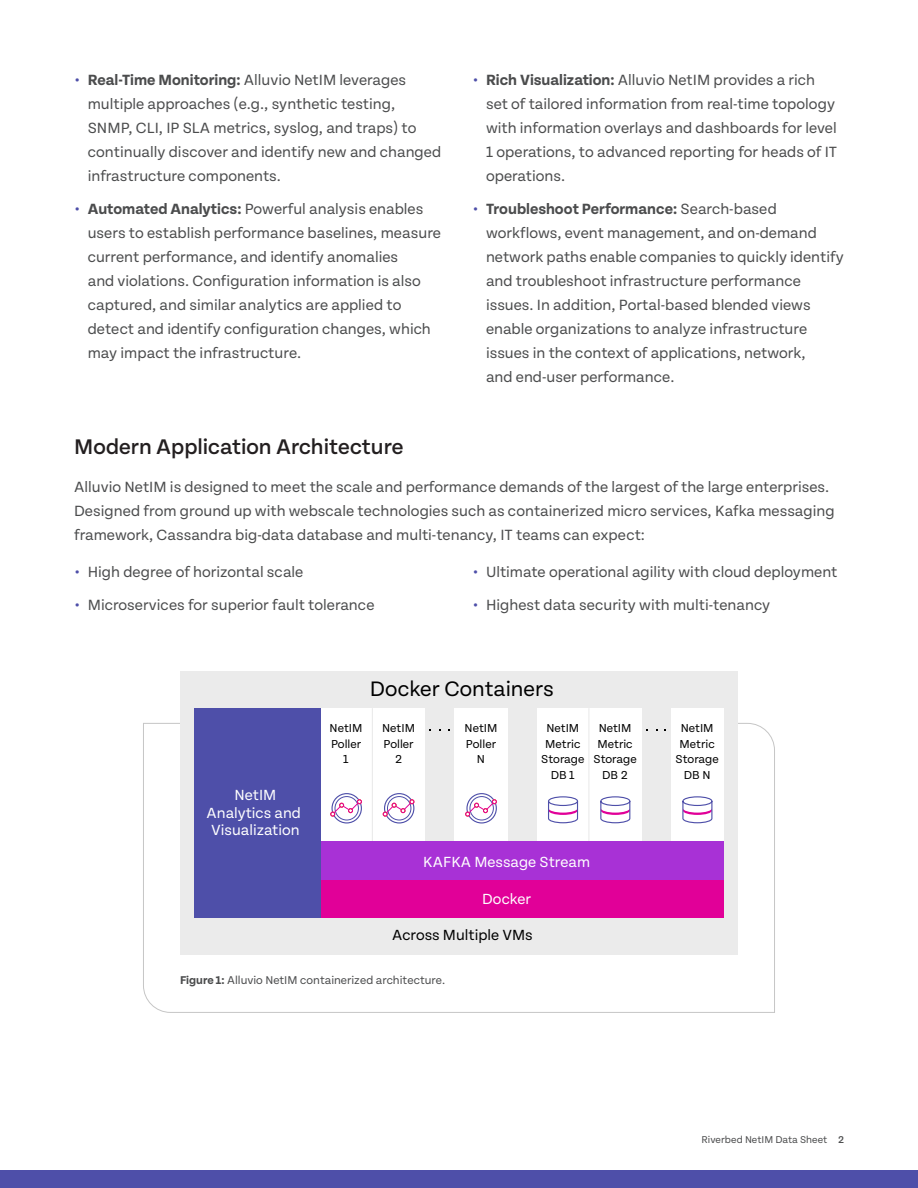
<style>
.page{position:relative;width:918px;height:1188px;background:#fff}
.page>*{position:absolute;margin:0;border:0;box-sizing:border-box;transform-origin:0 0}
.H2_Span_Columns{font:500 22.5px "Tenon";color:#231f20}
.t1{font:22.35px "Tenon";color:#000}
.Body{font:15.75px/24px "Tenon";color:#4b4c4d}
.t2{font:15.6px/17.9px "Tenon";color:#fff;text-align:center}
.t3{font:15.6px "Tenon";color:#000}
.t4{font:12.3px/15.6px "Tenon";color:#000;text-align:center}
.t5{font:12px "Tenon";color:#4b4c4d}
.t6{font:10.5px "Tenon";color:#4b4c4d}
.s1{font-weight:700;color:#4e4fa9}
.s2{font-weight:700}
.s3{font-weight:500}
</style>
<div class="page">
<svg style="left:143px;top:723px;width:632px;height:290px"></svg>
<div style="left:0;top:1170px;width:918px;height:18px;background:#4e4fa9"></div>
<div style="left:180px;top:671px;width:558px;height:283px;background:#ebebeb"></div>
<div style="left:194px;top:708px;width:127px;height:210px;background:#4e4fa9"></div>
<div style="left:321px;top:708px;width:403px;height:134px;background:#fff"></div>
<hr style="left:372px;top:708px;width:1px;height:135px;background:#ebebeb">
<hr style="left:588px;top:708px;width:1px;height:135px;background:#ebebeb">
<div style="left:508px;top:708px;width:29px;height:134px;background:#ebebeb"></div>
<div style="left:642px;top:708px;width:29px;height:134px;background:#ebebeb"></div>
<div style="left:425px;top:708px;width:29px;height:134px;background:#ebebeb"></div>
<div style="left:321px;top:842px;width:403px;height:38px;background:#a831d6"></div>
<div style="left:321px;top:880px;width:403px;height:38px;background:#e10098"></div>
<div style="left:331px;top:793px;width:31px;height:31px;border:1px solid #4e4fa9;border-radius:50%"></div>
<div style="left:335px;top:796px;width:24px;height:24px;border:1px solid #4e4fa9;border-radius:50%"></div>
<svg style="left:330px;top:799px;width:32px;height:18px"></svg>
<div style="left:384px;top:793px;width:30px;height:31px;border:1px solid #4e4fa9;border-radius:50%"></div>
<div style="left:387px;top:796px;width:24px;height:24px;border:1px solid #4e4fa9;border-radius:50%"></div>
<svg style="left:383px;top:799px;width:31px;height:18px"></svg>
<div style="left:466px;top:793px;width:31px;height:31px;border:1px solid #4e4fa9;border-radius:50%"></div>
<div style="left:469px;top:796px;width:25px;height:24px;border:1px solid #4e4fa9;border-radius:50%"></div>
<svg style="left:465px;top:799px;width:32px;height:18px"></svg>
<svg style="left:548px;top:796px;width:31px;height:28px"></svg>
<svg style="left:600px;top:796px;width:31px;height:28px"></svg>
<svg style="left:682px;top:796px;width:31px;height:28px"></svg>
<p class="Body" style="left:88px;top:68px;width:355px;text-indent:-14px"><span class="s1">•</span> <span class="s2">Real-Time Monitoring:</span> Alluvio NetIM leverages multiple approaches (e.g., synthetic testing, SNMP, CLI, IP SLA metrics, syslog, and traps) to continually discover and identify new and changed infrastructure components.</p>
<p class="Body" style="left:88px;top:197px;width:355px;text-indent:-14px"><span class="s1">•</span> <span class="s2">Automated Analytics:</span> Powerful analysis enables users to establish performance baselines, measure current performance, and identify anomalies<br>and violations. Configuration information is also captured, and similar analytics are applied to detect and identify configuration changes, which may impact the infrastructure.</p>
<p class="Body" style="left:486px;top:68px;width:353px;text-indent:-14px"><span class="s1">•</span> <span class="s2">Rich Visualization:</span> Alluvio NetIM provides a rich set of tailored information from real-time topology with information overlays and dashboards for level 1 operations, to advanced reporting for heads of IT operations.</p>
<p class="Body" style="left:486px;top:197px;width:359px;text-indent:-14px"><span class="s1">•</span> <span class="s2">Troubleshoot Performance:</span> Search-based workflows, event management, and on-demand network paths enable companies to quickly identify and troubleshoot infrastructure performance issues. In addition, Portal-based blended views enable organizations to analyze infrastructure issues in the context of applications, network,<br>and end-user performance.</p>
<p class="H2_Span_Columns" style="left:74px;top:435px;width:331px">Modern Application Architecture</p>
<p class="Body" style="left:74px;top:475px;width:762px">Alluvio NetIM is designed to meet the scale and performance demands of the largest of the large enterprises.<br>Designed from ground up with webscale technologies such as containerized micro services, Kafka messaging framework, Cassandra big-data database and multi-tenancy, IT teams can expect:</p>
<p class="Body" style="left:74px;top:560px;width:231px"><span class="s1">•</span> High degree of horizontal scale</p>
<p class="Body" style="left:74px;top:593px;width:302px"><span class="s1">•</span> Microservices for superior fault tolerance</p>
<p class="Body" style="left:472px;top:560px;width:366px"><span class="s1">•</span> Ultimate operational agility with cloud deployment</p>
<p class="Body" style="left:472px;top:593px;width:299px"><span class="s1">•</span> Highest data security with multi-tenancy</p>
<p class="t2" style="left:207px;top:786px;width:96px">NetIM<br>Analytics and<br>Visualization</p>
<p class="t1" style="left:370px;top:677px;width:185px">Docker Containers</p>
<p class="t4" style="left:330px;top:720px;width:34px">NetIM<br>Poller<br>1</p>
<p class="t4" style="left:382px;top:720px;width:34px">NetIM<br>Poller<br>2</p>
<p class="t4" style="left:465px;top:720px;width:34px">NetIM<br>Poller<br>N</p>
<p class="t4" style="left:541px;top:720px;width:45px">NetIM<br>Metric<br>Storage<br>DB 1</p>
<p class="t4" style="left:594px;top:720px;width:45px">NetIM<br>Metric<br>Storage<br>DB 2</p>
<p class="t4" style="left:676px;top:720px;width:45px">NetIM<br>Metric<br>Storage<br>DB N</p>
<p class="t2" style="left:423px;top:853px;width:168px">KAFKA Message Stream</p>
<p class="t2" style="left:482px;top:890px;width:50px">Docker</p>
<p class="t3" style="left:392px;top:926px;width:142px">Across Multiple VMs</p>
<p class="t5" style="left:180px;top:973px;width:267px"><span class="s2">Figure 1:</span> Alluvio NetIM containerized architecture.</p>
<p class="t6" style="left:702px;top:1134px;width:144px">Riverbed NetIM Data Sheet <span class="s3">2</span></p>
</div>
